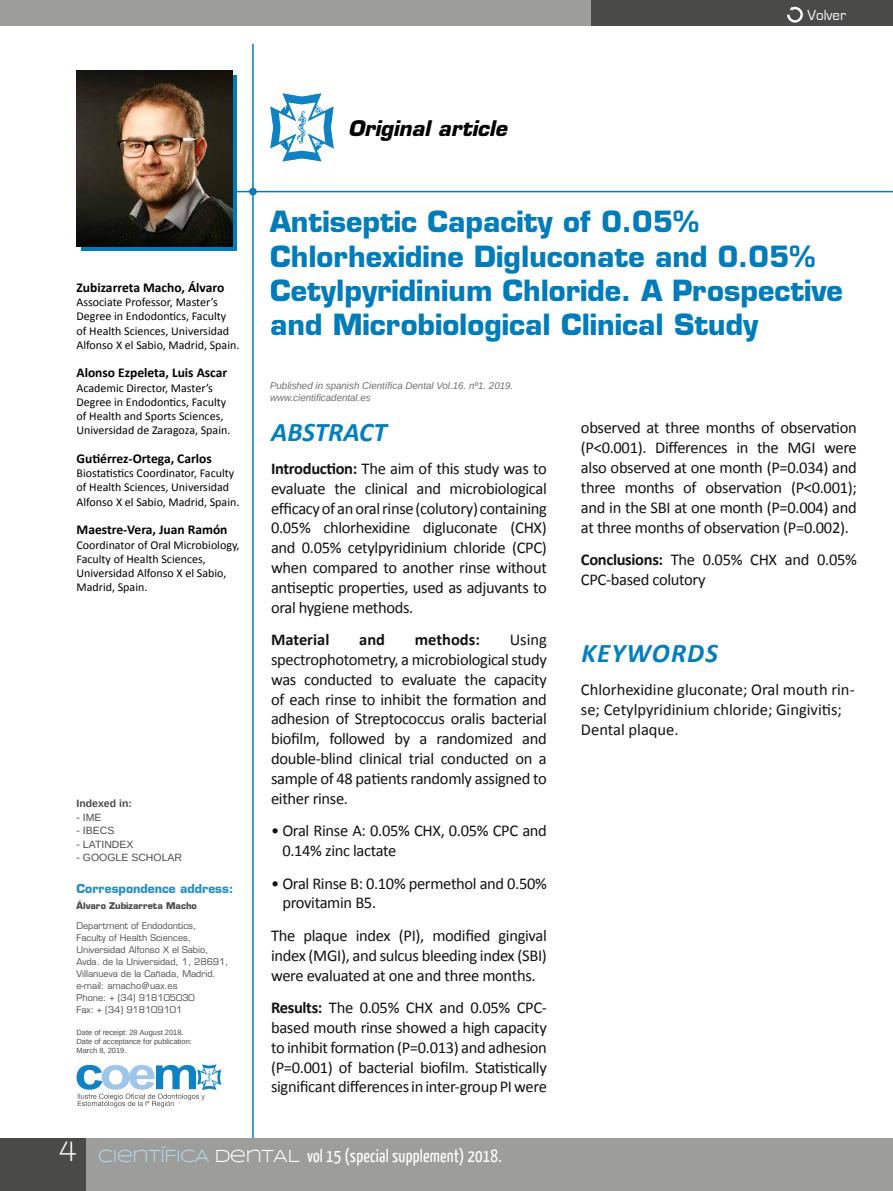
<style>
.page{position:relative;width:893px;height:1191px;background:#fff}
.page>*{position:absolute;margin:0;border:0;box-sizing:border-box;transform-origin:0 0}
.t1{font:700 28.5px/34.2px "Eurostile";color:#007cba}
.t2{font:italic 700 27px "Calibri";letter-spacing:.015em;color:#057fbc}
.t3{font:italic 700 27px "Calibri";letter-spacing:.04em;color:#057fbc}
.t4{font:italic 700 21px "Eurostile";color:#000}
.t5{font:18px "Yanone Kaffeesatz";letter-spacing:.01em;color:#fff}
.t6{font:16.5px/19.8px "Calibri";letter-spacing:-.02em;color:#131313;text-align:justify}
.t7{font:16.5px/19.8px "Calibri";color:#131313}
.t8{font:700 16.5px "Calibri";color:#131313}
.t9{font:15px "Eurostile";color:#fff}
.t10{font:700 13.5px "Calibri";color:#000}
.t11{font:12px/14.2px "Calibri";color:#000}
.t12{font:700 12px "Eurostile";color:#2690c4}
.t13{font:10.5px "Arimo";color:#4a4a49}
.t14{font:700 10.5px "Arimo";color:#4a4a49}
.t15{font:italic 9.75px/11.7px "Arimo";color:#706f6f}
.t16{font:9px/12px "Eurostile";color:#4a4a49}
.t17{font:700 9px "Eurostile";color:#4a4a49}
.t18{font:7.5px/9px "Arimo";color:#4a4a49}
.s1{font-weight:700}
.s2{font-family:"Walkway";font-weight:700;font-size:30px}
.s3{font-family:"Syncopate";color:#b3d8ea}
.s4{font-family:"Syncopate"}
</style>
<div class="page">
<hr style="left:173px;top:191px;width:720px;height:1px;background:#007cba">
<div style="left:81px;top:75px;width:156px;height:176px;background:linear-gradient(to right,#007cba,#007cba)"></div>
<img style="left:77px;top:70px;width:155px;height:176px">
<hr style="left:252px;top:44px;width:2px;height:1099px;background:#007cba">
<div style="left:249px;top:188px;width:8px;height:7px;background:#007cba;border-radius:50%"></div>
<svg style="left:270px;top:93px;width:64px;height:69px"></svg>
<div style="left:0;top:1138px;width:893px;height:53px;background:#9d9d9c"></div>
<div style="left:0;top:1138px;width:85px;height:53px;background:#4a4a49"></div>
<div style="left:0;top:0;width:893px;height:25px;background:#9d9d9c"></div>
<div style="left:591px;top:0;width:302px;height:25px;background:#4a4a49"></div>
<svg style="left:77px;top:1064px;width:144px;height:43px"></svg>
<svg style="left:787px;top:7px;width:16px;height:16px"></svg>
<p class="t9" style="left:807px;top:7px;width:40px">Volver</p>
<p class="t10" style="left:77px;top:279px;width:149px">Zubizarreta Macho, Álvaro</p>
<p class="t11" style="left:77px;top:295px;width:164px">Associate Professor, Master’s<br>Degree in Endodontics, Faculty<br>of Health Sciences, Universidad<br>Alfonso X el Sabio, Madrid, Spain.</p>
<p class="t10" style="left:77px;top:364px;width:152px">Alonso Ezpeleta, Luis Ascar</p>
<p class="t11" style="left:77px;top:381px;width:155px">Academic Director, Master’s<br>Degree in Endodontics, Faculty of Health and Sports Sciences,<br>Universidad de Zaragoza, Spain.</p>
<p class="t10" style="left:77px;top:450px;width:137px">Gutiérrez-Ortega, Carlos</p>
<p class="t11" style="left:77px;top:466px;width:164px">Biostatistics Coordinator, Faculty of Health Sciences, Universidad<br>Alfonso X el Sabio, Madrid, Spain.</p>
<p class="t10" style="left:77px;top:521px;width:152px">Maestre-Vera, Juan Ramón</p>
<p class="t11" style="left:77px;top:537px;width:165px">Coordinator of Oral Microbiology,<br>Faculty of Health Sciences,<br>Universidad Alfonso X el Sabio,<br>Madrid, Spain.</p>
<p class="t14" style="left:77px;top:796px;width:57px">Indexed in:</p>
<p class="t13" style="left:77px;top:810px;width:27px">- IME</p>
<p class="t13" style="left:77px;top:824px;width:39px">- IBECS</p>
<p class="t13" style="left:77px;top:837px;width:58px">- LATINDEX</p>
<p class="t13" style="left:77px;top:851px;width:107px">- GOOGLE SCHOLAR</p>
<p class="t12" style="left:77px;top:881px;width:158px">Correspondence address:</p>
<p class="t17" style="left:77px;top:899px;width:122px">Álvaro Zubizarreta Macho</p>
<p class="t16" style="left:77px;top:919px;width:153px">Department of Endodontics,<br>Faculty of Health Sciences,<br>Universidad Alfonso X el Sabio,<br>Avda. de la Universidad, 1, 28691,<br>Villanueva de la Cañada, Madrid. e-mail: amacho@uax.es<br>Phone: + (34) 918105030<br>Fax: + (34) 918109101</p>
<p class="t18" style="left:77px;top:1027px;width:117px">Date of receipt: 28 August 2018.<br>Date of acceptance for publication:<br>March 8, 2019.</p>
<p class="t4" style="left:348px;top:115px;width:160px">Original article</p>
<h1 class="t1" style="left:270px;top:205px;width:574px">Antiseptic Capacity of 0.05% Chlorhexidine Digluconate and 0.05% Cetylpyridinium Chloride. A Prospective and Microbiological Clinical Study</h1>
<p class="t15" style="left:270px;top:379px;width:245px">Published in spanish Científica Dental Vol.16. nº1. 2019. www.cientificadental.es</p>
<h2 class="t2" style="left:271px;top:415px;width:117px">ABSTRACT</h2>
<p class="t6" style="left:271px;top:458px;width:277px"><span class="s1">Introduction:</span> The aim of this study was to evaluate the clinical and microbiological efficacy of an oral rinse (colutory) containing 0.05% chlorhexidine digluconate (CHX) and 0.05% cetylpyridinium chloride (CPC) when compared to another rinse without antiseptic properties, used as adjuvants to oral hygiene methods.</p>
<p class="t8" style="left:271px;top:629px;width:60px">Material</p>
<p class="t8" style="left:359px;top:629px;width:27px">and</p>
<p class="t8" style="left:415px;top:629px;width:67px">methods:</p>
<p class="t6" style="left:581px;top:418px;width:277px">observed at three months of observation (P&lt;0.001). Differences in the MGI were also observed at one month (P=0.034) and three months of observation (P&lt;0.001); and in the SBI at one month (P=0.004) and at three months of observation (P=0.002).</p>
<p class="t6" style="left:581px;top:550px;width:277px"><span class="s1">Conclusions:</span> The 0.05% CHX and 0.05%<br>CPC-based colutory</p>
<p class="t6" style="left:271px;top:630px;width:277px;text-indent:239px">Using spectrophotometry, a microbiological study was conducted to evaluate the capacity of each rinse to inhibit the formation and adhesion of Streptococcus oralis bacterial biofilm, followed by a randomized and double-blind clinical trial conducted on a sample of 48 patients randomly assigned to either rinse.</p>
<p class="t6" style="left:282px;top:821px;width:266px;text-indent:-11px">• Oral Rinse A: 0.05% CHX, 0.05% CPC and<br>0.14% zinc lactate</p>
<p class="t6" style="left:282px;top:873px;width:266px;text-indent:-11px">• Oral Rinse B: 0.10% permethol and 0.50% provitamin B5.</p>
<p class="t6" style="left:271px;top:925px;width:277px">The plaque index (PI), modified gingival index (MGI), and sulcus bleeding index (SBI) were evaluated at one and three months.</p>
<p class="t6" style="left:271px;top:997px;width:277px"><span class="s1">Results:</span> The 0.05% CHX and 0.05% CPC&shy;based mouth rinse showed a high capacity to inhibit formation (P=0.013) and adhesion (P=0.001) of bacterial biofilm. Statistically significant differences in inter-group PI were</p>
<h2 class="t3" style="left:581px;top:636px;width:138px">KEYWORDS</h2>
<p class="t7" style="left:581px;top:679px;width:275px">Chlorhexidine gluconate; Oral mouth rin&shy;se; Cetylpyridinium chloride; Gingivitis;<br>Dental plaque.</p>
<p class="t5" style="left:59px;top:1144px;width:444px"><span class="s2">4</span> <span class="s3">CIENTÍFICA</span> <span class="s4">DENTAL</span> vol 15 (special supplement) 2018.</p>
</div>
